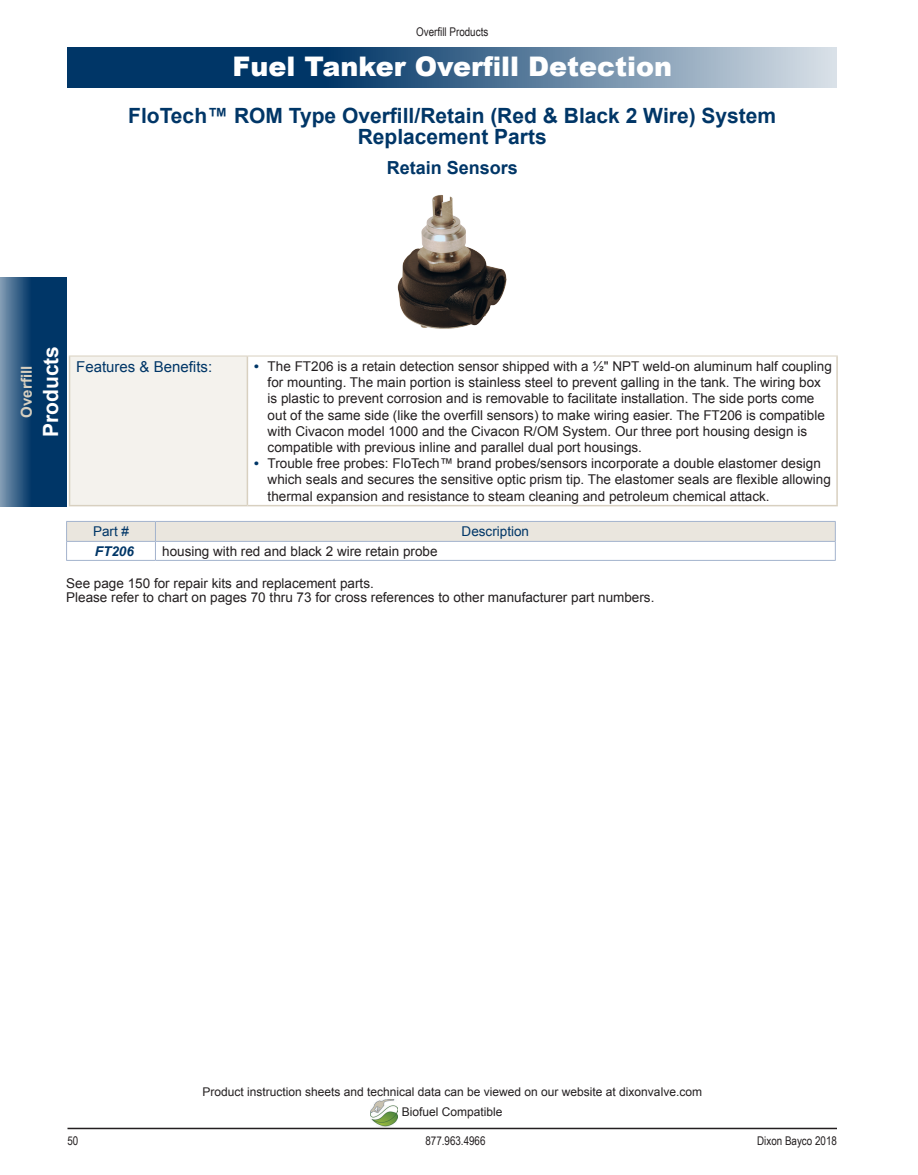
<style>
.page{position:relative;width:918px;height:1175px;background:#fff}
.page>*{position:absolute;margin:0;border:0;box-sizing:border-box;transform-origin:0 0}
.page_header_band_tex{font:900 27px "Arial";color:#fff}
.text__heading_above{font:700 21px "Arial";color:#003667}
.t1{font:700 21px "Arial";color:#fff}
.text__heading_above-2{font:700 18px "Arial";color:#003667}
.tech_table_side_head{font:15px "Arial";color:#003667}
.t2{font:700 15px "Arial";color:#d8d0c0}
.text_-_left{font:13.5px/16.2px "Arial";color:#231f20}
.product_table_header{font:13.5px "Arial";color:#003667}
.part_number{font:italic 700 13.5px "Arial";color:#003667}
.page_footer_text{font:12px "Arial";color:#231f20}
.t3{font:12px "Arial Narrow";color:#231f20}
.s1{font-weight:700;color:#003667}
</style>
<div class="page">
<svg style="left:68px;top:47px;width:769px;height:41px;background:#486e92"></svg>
<hr style="left:68px;top:1127px;width:769px;height:2px;background:#231f20">
<svg style="left:0;top:277px;width:67px;height:229px;background:#1e4d78"></svg>
<img style="left:370px;top:1100px;width:27px;height:26px">
<hr style="left:155px;top:560px;width:681px;height:1px;background:#a3b3cd">
<svg style="left:66px;top:521px;width:770px;height:39px"></svg>
<hr style="left:66px;top:560px;width:89px;height:1px;background:#a3b3cd">
<img style="left:397px;top:195px;width:110px;height:134px">
<div style="left:70px;top:356px;width:177px;height:149px;background:#f4f2ed"></div>
<hr style="left:836px;top:356px;width:2px;height:149px;background:#d8d0c0">
<hr style="left:69px;top:505px;width:178px;height:1px;background:#d8d0c0">
<hr style="left:247px;top:505px;width:591px;height:1px;background:#d8d0c0">
<hr style="left:69px;top:356px;width:1px;height:149px;background:#d8d0c0">
<hr style="left:247px;top:356px;width:1px;height:149px;background:#d8d0c0">
<hr style="left:69px;top:356px;width:178px;height:1px;background:#d8d0c0">
<hr style="left:247px;top:356px;width:591px;height:1px;background:#d8d0c0">
<p class="t3" style="left:416px;top:23px;width:74px">Overfill Products</p>
<p class="page_header_band_tex" style="left:232px;top:47px;width:441px">Fuel Tanker Overfill Detection</p>
<p class="text__heading_above" style="left:128px;top:102px;width:650px">FloTech™ ROM Type Overfill/Retain (Red &amp; Black 2 Wire) System</p>
<p class="text__heading_above" style="left:358px;top:123px;width:191px">Replacement Parts</p>
<p class="text__heading_above-2" style="left:387px;top:156px;width:133px">Retain Sensors</p>
<p class="t2" style="left:17px;top:417px;width:53px;rotate:-90deg">Overfill</p>
<h2 class="t1" style="left:37px;top:437px;width:93px;rotate:-90deg">Products</h2>
<p class="tech_table_side_head" style="left:76px;top:357px;width:137px">Features &amp; Benefits:</p>
<p class="text_-_left" style="left:268px;top:358px;width:566px;text-indent:-14px"><span class="s1">•</span> The FT206 is a retain detection sensor shipped with a ½" NPT weld-on aluminum half coupling for mounting. The main portion is stainless steel to prevent galling in the tank. The wiring box is plastic to prevent corrosion and is removable to facilitate installation. The side ports come out of the same side (like the overfill sensors) to make wiring easier. The FT206 is compatible with Civacon model 1000 and the Civacon R/OM System. Our three port housing design is compatible with previous inline and parallel dual port housings.</p>
<p class="text_-_left" style="left:268px;top:455px;width:565px;text-indent:-14px"><span class="s1">•</span> Trouble free probes: FloTech™ brand probes/sensors incorporate a double elastomer design which seals and secures the sensitive optic prism tip. The elastomer seals are flexible allowing thermal expansion and resistance to steam cleaning and petroleum chemical attack.</p>
<p class="product_table_header" style="left:93px;top:523px;width:38px">Part #</p>
<p class="product_table_header" style="left:462px;top:523px;width:69px">Description</p>
<p class="part_number" style="left:95px;top:542px;width:41px">FT206</p>
<p class="text_-_left" style="left:162px;top:543px;width:277px">housing with red and black 2 wire retain probe</p>
<p class="text_-_left" style="left:66px;top:575px;width:309px">See page 150 for repair kits and replacement parts.</p>
<p class="text_-_left" style="left:66px;top:589px;width:590px">Please refer to chart on pages 70 thru 73 for cross references to other manufacturer part numbers.</p>
<p class="page_footer_text" style="left:202px;top:1083px;width:501px">Product instruction sheets and technical data can be viewed on our website at dixonvalve.com</p>
<p class="page_footer_text" style="left:402px;top:1104px;width:102px">Biofuel Compatible</p>
<p class="t3" style="left:68px;top:1131px;width:12px">50</p>
<p class="t3" style="left:425px;top:1131px;width:62px">877.963.4966</p>
<p class="t3" style="left:757px;top:1131px;width:81px">Dixon Bayco 2018</p>
</div>
